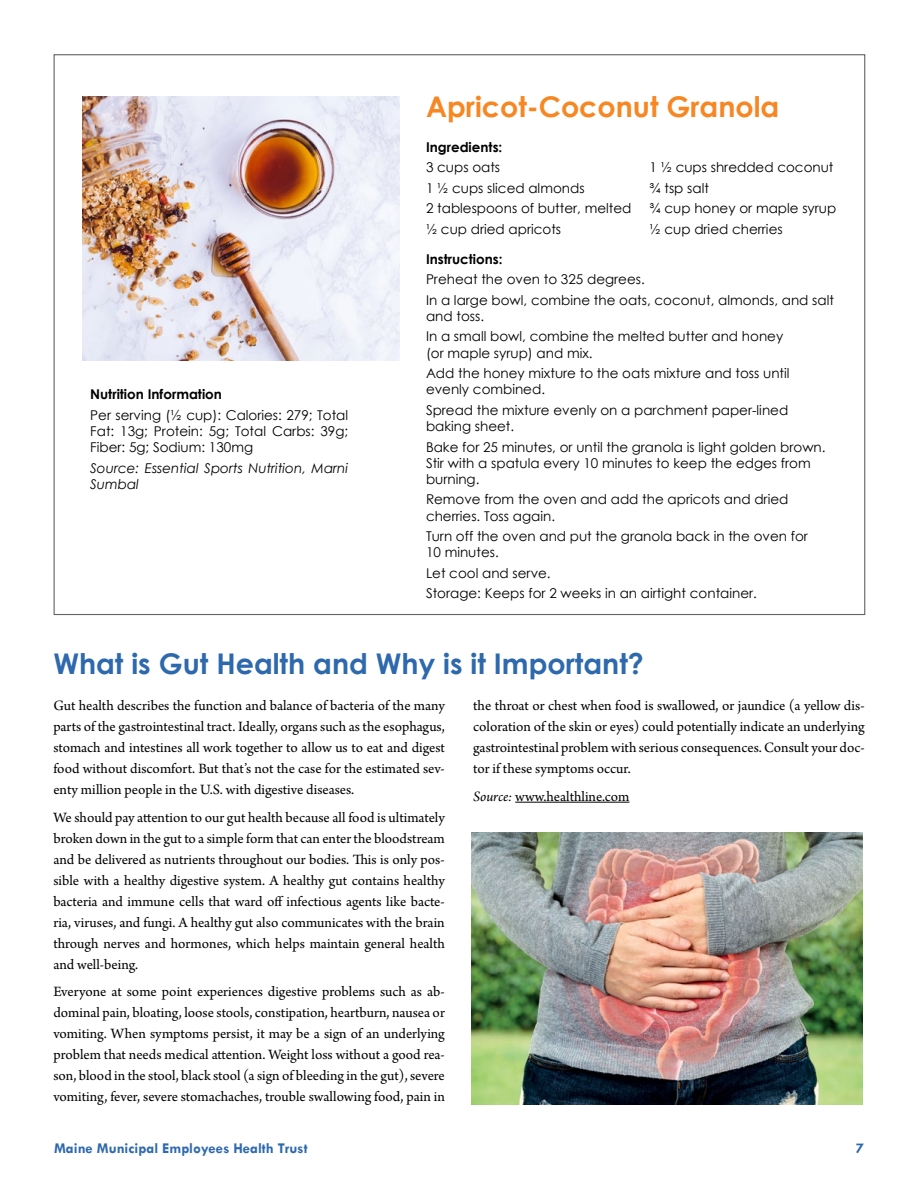
<style>
.page{position:relative;width:918px;height:1188px;background:#fff}
.page>*{position:absolute;margin:0;border:0;box-sizing:border-box;transform-origin:0 0}
.Headline-MMEHT_NL{font:700 28.5px "Century Gothic";color:#2e69ae}
.Headline-MMEHT_NL-2{font:700 28.5px "Century Gothic";color:#f68722}
.Body_Text-MMEHT_NL{font:15px/21px "Arno Pro";color:#000;text-align:justify}
.t1{font:700 15px "Tw Cen";color:#2e69ae}
.RECIPE_-_text{font:13.5px/16.2px "Century Gothic";color:#000}
.RECIPE_-_text-2{font:700 13.5px "Century Gothic";color:#000}
.RECIPE_-_text-3{font:italic 13.5px/16.2px "Century Gothic";color:#000}
.s1{font-style:italic}
</style>
<div class="page">
<div style="left:54px;top:54px;width:811px;height:561px;background:#fff;border:1px solid #636466"></div>
<img style="left:82px;top:96px;width:318px;height:264px">
<hr style="left:515px;top:802px;width:114px;height:1px;background:#000">
<img style="left:471px;top:833px;width:392px;height:271px">
<p class="RECIPE_-_text-2" style="left:90px;top:384px;width:133px">Nutrition Information</p>
<p class="RECIPE_-_text" style="left:90px;top:407px;width:260px;text-align:justify">Per serving (½ cup): Calories: 279; Total Fat: 13g; Protein: 5g; Total Carbs: 39g; Fiber: 5g; Sodium: 130mg</p>
<p class="RECIPE_-_text-3" style="left:90px;top:460px;width:260px">Source: Essential Sports Nutrition, Marni<br>Sumbal</p>
<p class="Headline-MMEHT_NL-2" style="left:426px;top:86px;width:355px">Apricot-Coconut Granola</p>
<p class="RECIPE_-_text-2" style="left:426px;top:137px;width:78px">Ingredients:</p>
<p class="RECIPE_-_text" style="left:426px;top:159px;width:76px">3 cups oats</p>
<p class="RECIPE_-_text" style="left:650px;top:159px;width:186px">1 ½ cups shredded coconut</p>
<p class="RECIPE_-_text" style="left:426px;top:180px;width:160px">1 ½ cups sliced almonds</p>
<p class="RECIPE_-_text" style="left:650px;top:180px;width:61px">¾ tsp salt</p>
<p class="RECIPE_-_text" style="left:426px;top:200px;width:207px">2 tablespoons of butter, melted</p>
<p class="RECIPE_-_text" style="left:650px;top:200px;width:188px">¾ cup honey or maple syrup</p>
<p class="RECIPE_-_text" style="left:426px;top:221px;width:137px">½ cup dried apricots</p>
<p class="RECIPE_-_text" style="left:650px;top:221px;width:135px">½ cup dried cherries</p>
<p class="RECIPE_-_text-2" style="left:426px;top:249px;width:78px">Instructions:</p>
<p class="RECIPE_-_text" style="left:426px;top:271px;width:220px">Preheat the oven to 325 degrees.</p>
<p class="RECIPE_-_text" style="left:426px;top:292px;width:410px">In a large bowl, combine the oats, coconut, almonds, and salt and toss.</p>
<p class="RECIPE_-_text" style="left:426px;top:328px;width:359px">In a small bowl, combine the melted butter and honey (or maple syrup) and mix.</p>
<p class="RECIPE_-_text" style="left:426px;top:365px;width:365px">Add the honey mixture to the oats mixture and toss until evenly combined.</p>
<p class="RECIPE_-_text" style="left:426px;top:402px;width:364px">Spread the mixture evenly on a parchment paper-lined baking sheet.</p>
<p class="RECIPE_-_text" style="left:426px;top:438px;width:401px">Bake for 25 minutes, or until the granola is light golden brown.<br>Stir with a spatula every 10 minutes to keep the edges from burning.</p>
<p class="RECIPE_-_text" style="left:426px;top:491px;width:364px">Remove from the oven and add the apricots and dried cherries. Toss again.</p>
<p class="RECIPE_-_text" style="left:426px;top:528px;width:383px">Turn off the oven and put the granola back in the oven for<br>10 minutes.</p>
<p class="RECIPE_-_text" style="left:426px;top:565px;width:126px">Let cool and serve.</p>
<p class="RECIPE_-_text" style="left:426px;top:585px;width:332px">Storage: Keeps for 2 weeks in an airtight container.</p>
<p class="Headline-MMEHT_NL" style="left:53px;top:642px;width:592px">What is Gut Health and Why is it Important?</p>
<p class="Body_Text-MMEHT_NL" style="left:53px;top:696px;width:393px">Gut health describes the function and balance of bacteria of the many parts of the gastrointestinal tract. Ideally, organs such as the esophagus, stomach and intestines all work together to allow us to eat and digest food without discomfort. But that’s not the case for the estimated sev&shy;enty million people in the U.S. with digestive diseases.</p>
<p class="Body_Text-MMEHT_NL" style="left:53px;top:807px;width:393px">We should pay attention to our gut health because all food is ultimately broken down in the gut to a simple form that can enter the bloodstream and be delivered as nutrients throughout our bodies. This is only pos&shy;sible with a healthy digestive system. A healthy gut contains healthy bacteria and immune cells that ward off infectious agents like bacte&shy;ria, viruses, and fungi. A healthy gut also communicates with the brain through nerves and hormones, which helps maintain general health and well-being.</p>
<p class="Body_Text-MMEHT_NL" style="left:53px;top:982px;width:393px">Everyone at some point experiences digestive problems such as ab&shy;dominal pain, bloating, loose stools, constipation, heartburn, nausea or vomiting. When symptoms persist, it may be a sign of an underlying problem that needs medical attention. Weight loss without a good rea&shy;son, blood in the stool, black stool (a sign of bleeding in the gut), severe vomiting, fever, severe stomachaches, trouble swallowing food, pain in</p>
<p class="Body_Text-MMEHT_NL" style="left:473px;top:696px;width:393px">the throat or chest when food is swallowed, or jaundice (a yellow dis&shy;coloration of the skin or eyes) could potentially indicate an underlying gastrointestinal problem with serious consequences. Consult your doc&shy;tor if these symptoms occur.</p>
<p class="Body_Text-MMEHT_NL" style="left:473px;top:786px;width:158px"><span class="s1">Source:</span> www.healthline.com</p>
<p class="t1" style="left:54px;top:1139px;width:255px">Maine Municipal Employees Health Trust</p>
<p class="t1" style="left:856px;top:1139px;width:9px">7</p>
</div>
